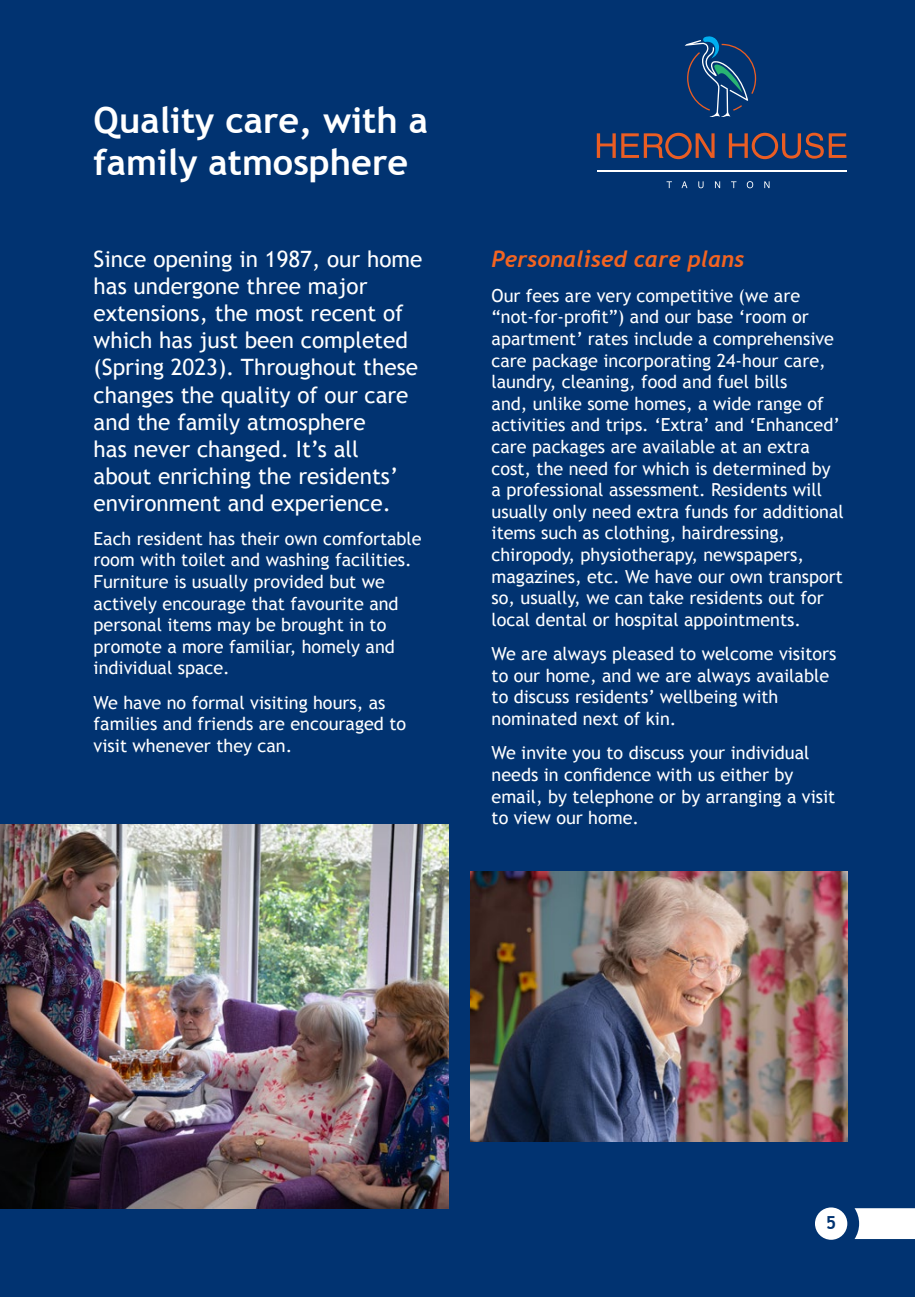
<style>
.page{position:relative;width:915px;height:1297px;background:#fff}
.page>*{position:absolute;margin:0;border:0;box-sizing:border-box;transform-origin:0 0}
.t1{font:700 36px/42px "Trebuchet MS";color:#fff}
.t2{font:22.5px/27px "Trebuchet MS";color:#fff}
.t3{font:italic 700 22.5px "Trebuchet";color:#f36421}
.t4{font:18px/21.6px "Trebuchet MS";color:#fff}
.t5{font:700 18px "Trebuchet MS";color:#013371}
</style>
<div class="page">
<div style="left:0;top:0;width:914px;height:1297px;background:#013371"></div>
<svg style="left:854px;top:1208px;width:60px;height:31px;background:#edf1f5"></svg>
<div style="left:814px;top:1207px;width:33px;height:33px;background:#fff;border-radius:50%"></div>
<svg style="left:596px;top:133px;width:19px;height:25px"></svg>
<hr style="left:596px;top:170px;width:250px;height:2px;background:#fff">
<svg style="left:666px;top:181px;width:5px;height:7px"></svg>
<svg style="left:681px;top:181px;width:6px;height:7px"></svg>
<svg style="left:698px;top:181px;width:5px;height:7px"></svg>
<svg style="left:714px;top:181px;width:6px;height:7px"></svg>
<svg style="left:731px;top:181px;width:5px;height:7px"></svg>
<svg style="left:746px;top:181px;width:7px;height:7px"></svg>
<svg style="left:764px;top:181px;width:5px;height:7px"></svg>
<svg style="left:685px;top:36px;width:70px;height:81px"></svg>
<svg style="left:621px;top:133px;width:93px;height:26px"></svg>
<svg style="left:728px;top:133px;width:118px;height:26px"></svg>
<img style="left:0;top:825px;width:448px;height:383px">
<img style="left:470px;top:872px;width:377px;height:270px">
<p class="t1" style="left:94px;top:99px;width:335px">Quality care, with a family atmosphere</p>
<p class="t2" style="left:94px;top:246px;width:330px">Since opening in 1987, our home has undergone three major extensions, the most recent of which has just been completed (Spring 2023). Throughout these changes the quality of our care and the family atmosphere<br>has never changed. It’s all<br>about enriching the residents’ environment and experience.</p>
<p class="t4" style="left:94px;top:528px;width:329px">Each resident has their own comfortable room with toilet and washing facilities.<br>Furniture is usually provided but we actively encourage that favourite and personal items may be brought in to promote a more familiar, homely and individual space.</p>
<p class="t4" style="left:94px;top:692px;width:314px">We have no formal visiting hours, as families and friends are encouraged to visit whenever they can.</p>
<p class="t3" style="left:491px;top:246px;width:254px">Personalised care plans</p>
<p class="t4" style="left:491px;top:285px;width:354px">Our fees are very competitive (we are “not-for-profit”) and our base ‘room or apartment’ rates include a comprehensive care package incorporating 24-hour care, laundry, cleaning, food and fuel bills<br>and, unlike some homes, a wide range of activities and trips. ‘Extra’ and ‘Enhanced’ care packages are available at an extra cost, the need for which is determined by a professional assessment. Residents will usually only need extra funds for additional items such as clothing, hairdressing, chiropody, physiotherapy, newspapers, magazines, etc. We have our own transport so, usually, we can take residents out for local dental or hospital appointments.</p>
<p class="t4" style="left:491px;top:643px;width:346px">We are always pleased to welcome visitors to our home, and we are always available to discuss residents’ wellbeing with nominated next of kin.</p>
<p class="t4" style="left:491px;top:742px;width:345px">We invite you to discuss your individual needs in confidence with us either by email, by telephone or by arranging a visit to view our home.</p>
<p class="t5" style="left:825px;top:1212px;width:12px">5</p>
</div>
